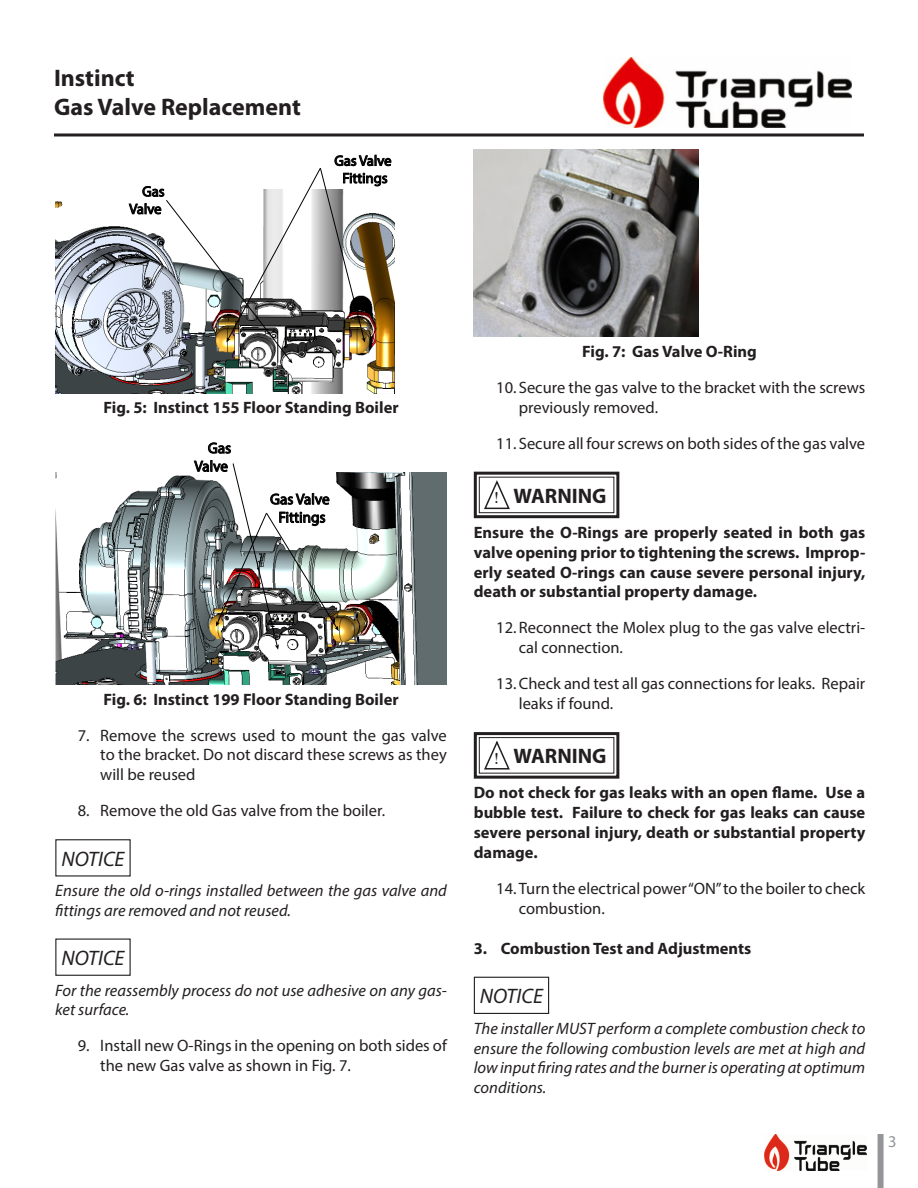
<style>
.page{position:relative;width:918px;height:1188px;background:#fff}
.page>*{position:absolute;margin:0;border:0;box-sizing:border-box;transform-origin:0 0}
.t1{font:700 24px/28.8px "Myriad Pro";color:#231f20}
.Notice{font:italic 21px "Myriad Pro";color:#231f20}
.Warning{font:700 21px "Myriad Pro";color:#231f20}
.t2{font:16.5px/19.8px "Myriad Pro";color:#231f20}
.Warning-2{font:700 16.5px/19.8px "Myriad Pro";color:#231f20;text-align:justify}
.Notice-2{font:italic 16.5px/19.8px "Myriad Pro";color:#231f20}
.Warning-3{font:16.5px "Bask Old Face";color:#231f20}
.t3{font:16.5px "Myriad Pro";color:#939598}
.t4{font:15.15px/18.1px "Myriad Pro";color:#000;text-align:center}
.t5{font:14.55px/17.4px "Myriad Pro";color:#000;text-align:center}
</style>
<div class="page">
<hr style="left:54px;top:134px;width:810px;height:2px;background:#231f20">
<img style="left:604px;top:57px;width:247px;height:70px">
<div style="left:878px;top:1134px;width:6px;height:54px;background:#939598"></div>
<img style="left:764px;top:1134px;width:102px;height:36px">
<img style="left:55px;top:201px;width:339px;height:192px">
<svg style="left:129px;top:155px;width:262px;height:208px"></svg>
<img style="left:55px;top:472px;width:392px;height:213px">
<svg style="left:208px;top:443px;width:23px;height:11px"></svg>
<svg style="left:194px;top:460px;width:145px;height:190px"></svg>
<div style="left:55px;top:839px;width:76px;height:38px;border:1px solid #231f20"></div>
<div style="left:55px;top:939px;width:76px;height:37px;border:1px solid #231f20"></div>
<img style="left:474px;top:149px;width:224px;height:188px">
<svg style="left:473px;top:471px;width:147px;height:48px"></svg>
<svg style="left:473px;top:732px;width:147px;height:47px"></svg>
<div style="left:474px;top:977px;width:75px;height:37px;border:1px solid #231f20"></div>
<h1 class="t1" style="left:54px;top:64px;width:248px">Instinct<br>Gas Valve Replacement</h1>
<p class="t5" style="left:129px;top:183px;width:37px;text-align:right">Gas<br>Valve</p>
<p class="t5" style="left:334px;top:152px;width:59px">Gas Valve<br>Fittings</p>
<p class="Warning-2" style="left:103px;top:398px;width:297px">Fig. 5: Instinct 155 Floor Standing Boiler</p>
<p class="t4" style="left:194px;top:439px;width:38px;text-align:right">Gas<br>Valve</p>
<p class="t4" style="left:270px;top:490px;width:61px">Gas Valve<br>Fittings</p>
<p class="Warning-2" style="left:103px;top:689px;width:297px">Fig. 6: Instinct 199 Floor Standing Boiler</p>
<p class="t2" style="left:100px;top:725px;width:348px;text-align:justify;text-indent:-22px">7. Remove the screws used to mount the gas valve to the bracket. Do not discard these screws as they will be reused</p>
<p class="t2" style="left:78px;top:800px;width:309px">8. Remove the old Gas valve from the boiler.</p>
<p class="Notice" style="left:61px;top:846px;width:65px">NOTICE</p>
<p class="Notice-2" style="left:55px;top:881px;width:393px">Ensure the old o-rings installed between the gas valve and fittings are removed and not reused.</p>
<p class="Notice" style="left:61px;top:945px;width:65px">NOTICE</p>
<p class="Notice-2" style="left:55px;top:980px;width:393px">For the reassembly process do not use adhesive on any gas&shy;ket surface.</p>
<p class="t2" style="left:100px;top:1036px;width:348px;text-indent:-22px">9. Install new O-Rings in the opening on both sides of the new Gas valve as shown in Fig. 7.</p>
<p class="Warning-2" style="left:582px;top:342px;width:176px">Fig. 7: Gas Valve O-Ring</p>
<p class="t2" style="left:519px;top:377px;width:348px;text-indent:-22px">10. Secure the gas valve to the bracket with the screws previously removed.</p>
<p class="t2" style="left:496px;top:433px;width:370px">11. Secure all four screws on both sides of the gas valve</p>
<p class="Warning-3" style="left:494px;top:489px;width:6px">!</p>
<p class="Warning" style="left:514px;top:484px;width:95px">WARNING</p>
<p class="Warning-2" style="left:474px;top:523px;width:393px">Ensure the O-Rings are properly seated in both gas valve opening prior to tightening the screws. Improp&shy;erly seated O-rings can cause severe personal injury, death or substantial property damage.</p>
<p class="t2" style="left:519px;top:618px;width:348px;text-indent:-22px">12.Reconnect the Molex plug to the gas valve electri&shy;cal connection.</p>
<p class="t2" style="left:519px;top:674px;width:348px;text-indent:-22px">13.Check and test all gas connections for leaks. Repair leaks if found.</p>
<p class="Warning-3" style="left:494px;top:749px;width:6px">!</p>
<p class="Warning" style="left:514px;top:744px;width:95px">WARNING</p>
<p class="Warning-2" style="left:474px;top:783px;width:393px">Do not check for gas leaks with an open flame. Use a bubble test. Failure to check for gas leaks can cause severe personal injury, death or substantial property damage.</p>
<p class="t2" style="left:519px;top:878px;width:348px;text-indent:-22px">14. Turn the electrical power “ON” to the boiler to check combustion.</p>
<p class="Warning-2" style="left:474px;top:938px;width:279px">3. Combustion Test and Adjustments</p>
<p class="Notice" style="left:480px;top:983px;width:65px">NOTICE</p>
<p class="Notice-2" style="left:474px;top:1018px;width:393px;text-align:justify">The installer MUST perform a complete combustion check to ensure the following combustion levels are met at high and low input firing rates and the burner is operating at optimum conditions.</p>
<p class="t3" style="left:888px;top:1132px;width:10px">3</p>
</div>
